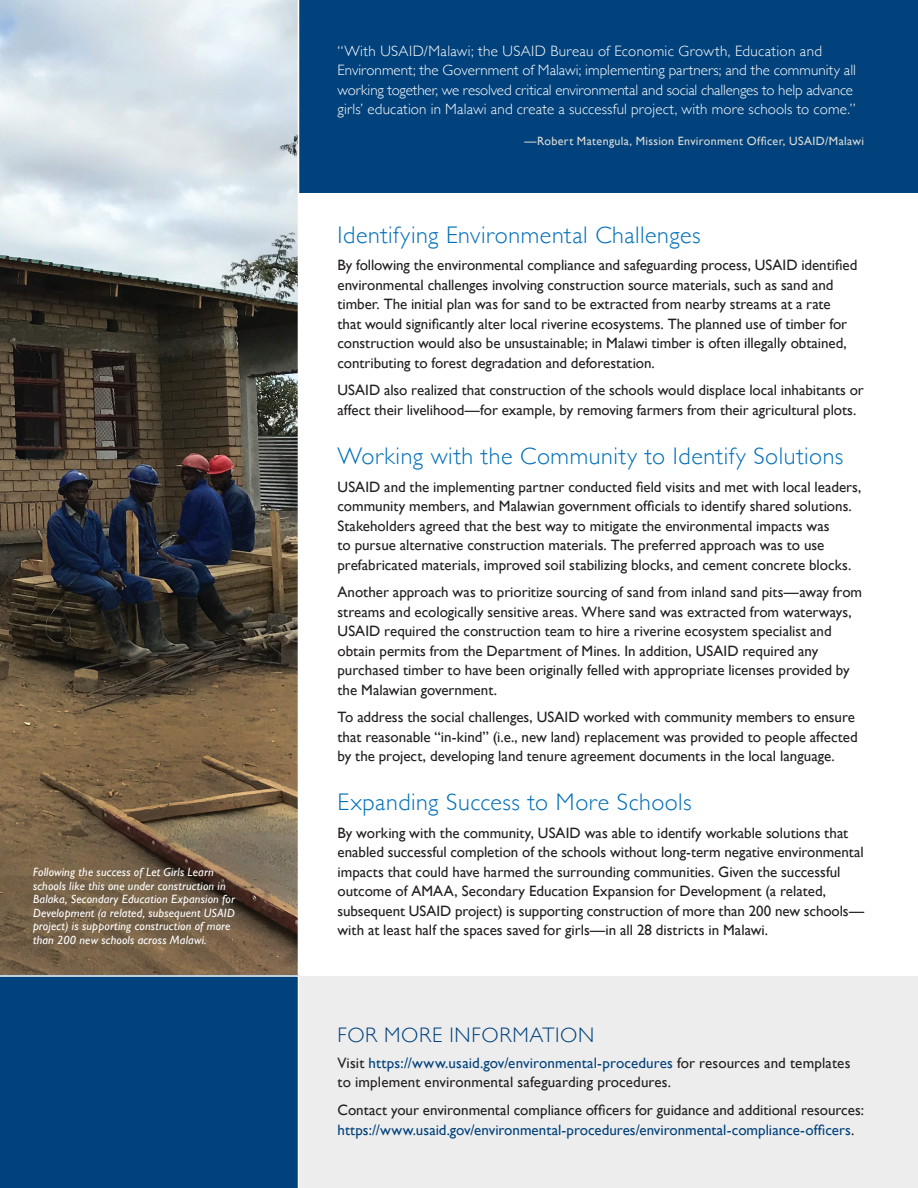
<style>
.page{position:relative;width:918px;height:1188px;background:#fff}
.page>*{position:absolute;margin:0;border:0;box-sizing:border-box;transform-origin:0 0}
.t1{font:300 24px "Gill Sans";letter-spacing:.02em;color:#006fb9}
.t2{font:300 21px "Gill Sans";letter-spacing:.03em;color:#01427c}
.t3{font:15px/19.5px "Gill Sans";color:#231f20}
.t4{font:300 15px/19.5px "Gill Sans";letter-spacing:.005em;color:#fff}
.t5{font:15px/19.5px "Gill Sans";color:#01427c}
.t6{font:italic 12px/13.5px "Gill Sans";letter-spacing:.015em;color:#fff}
.t7{font:12px "Gill Sans";letter-spacing:.03em;color:#dcdcd6}
.s1{color:#01427c}
.s2{color:#231f20}
</style>
<div class="page">
<div style="left:299px;top:977px;width:619px;height:211px;background:#ededed"></div>
<div style="left:278px;top:0;width:640px;height:192px;background:#01427c"></div>
<svg style="left:0;top:0;width:299px;height:975px;background:#7a746c"></svg>
<div style="left:0;top:975px;width:299px;height:213px;background:#01427c"></div>
<p class="t6" style="left:33px;top:866px;width:204px">Following the success of Let Girls Learn schools like this one under construction in Balaka, Secondary Education Expansion for Development (a related, subsequent USAID project) is supporting construction of more than 200 new schools across Malawi.</p>
<p class="t4" style="left:338px;top:41px;width:520px">“With USAID/Malawi; the USAID Bureau of Economic Growth, Education and Environment; the Government of Malawi; implementing partners; and the community all working together, we resolved critical environmental and social challenges to help advance girls’ education in Malawi and create a successful project, with more schools to come.”</p>
<p class="t7" style="left:524px;top:134px;width:341px">—Robert Matengula, Mission Environment Officer, USAID/Malawi</p>
<h2 class="t1" style="left:338px;top:216px;width:365px">Identifying Environmental Challenges</h2>
<p class="t3" style="left:338px;top:255px;width:521px">By following the environmental compliance and safeguarding process, USAID identified environmental challenges involving construction source materials, such as sand and timber. The initial plan was for sand to be extracted from nearby streams at a rate that would significantly alter local riverine ecosystems. The planned use of timber for construction would also be unsustainable; in Malawi timber is often illegally obtained, contributing to forest degradation and deforestation.</p>
<p class="t3" style="left:338px;top:381px;width:528px">USAID also realized that construction of the schools would displace local inhabitants or affect their livelihood—for example, by removing farmers from their agricultural plots.</p>
<h2 class="t1" style="left:338px;top:437px;width:507px">Working with the Community to Identify Solutions</h2>
<p class="t3" style="left:338px;top:477px;width:526px">USAID and the implementing partner conducted field visits and met with local leaders, community members, and Malawian government officials to identify shared solutions.<br>Stakeholders agreed that the best way to mitigate the environmental impacts was<br>to pursue alternative construction materials. The preferred approach was to use prefabricated materials, improved soil stabilizing blocks, and cement concrete blocks.</p>
<p class="t3" style="left:338px;top:582px;width:526px">Another approach was to prioritize sourcing of sand from inland sand pits—away from streams and ecologically sensitive areas. Where sand was extracted from waterways, USAID required the construction team to hire a riverine ecosystem specialist and obtain permits from the Department of Mines. In addition, USAID required any purchased timber to have been originally felled with appropriate licenses provided by the Malawian government.</p>
<p class="t3" style="left:338px;top:707px;width:522px">To address the social challenges, USAID worked with community members to ensure that reasonable “in-kind” (i.e., new land) replacement was provided to people affected by the project, developing land tenure agreement documents in the local language.</p>
<h2 class="t1" style="left:338px;top:784px;width:356px">Expanding Success to More Schools</h2>
<p class="t3" style="left:338px;top:823px;width:528px">By working with the community, USAID was able to identify workable solutions that enabled successful completion of the schools without long-term negative environmental impacts that could have harmed the surrounding communities. Given the successful outcome of AMAA, Secondary Education Expansion for Development (a related, subsequent USAID project) is supporting construction of more than 200 new schools— with at least half the spaces saved for girls—in all 28 districts in Malawi.</p>
<h2 class="t2" style="left:338px;top:1018px;width:258px">FOR MORE INFORMATION</h2>
<p class="t3" style="left:338px;top:1053px;width:514px">Visit <span class="s1">https://www.usaid.gov/environmental-procedures</span> for resources and templates to implement environmental safeguarding procedures.</p>
<p class="t5" style="left:338px;top:1100px;width:528px"><span class="s2">Contact your environmental compliance officers for guidance and additional resources: </span>https://www.usaid.gov/environmental-procedures/environmental-compliance-officers<span class="s2">.</span></p>
</div>
